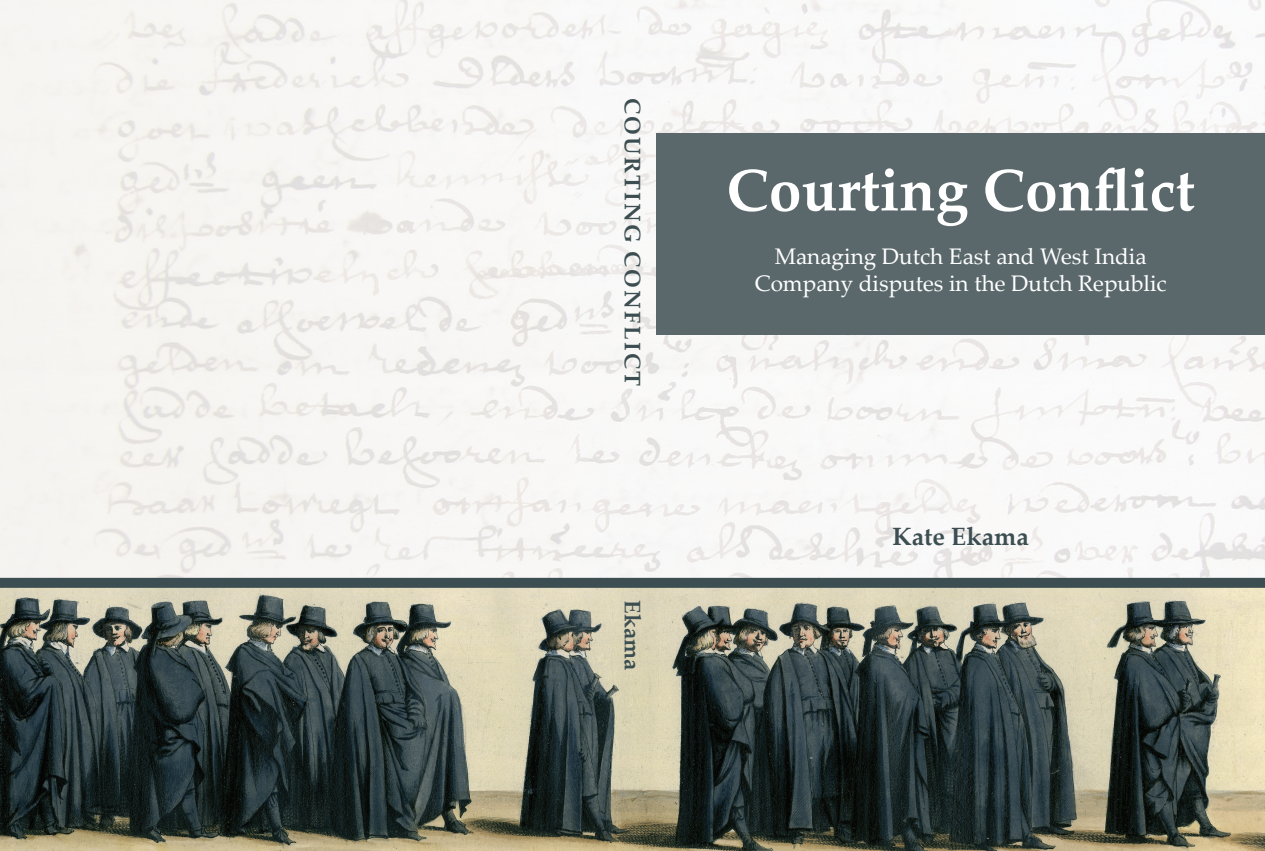
<style>
.page{position:relative;width:1265px;height:851px;background:#fff}
.page>*{position:absolute;margin:0;border:0;box-sizing:border-box;transform-origin:0 0}
.t1{font:700 58.75px "Palatino Linotype";color:#fff}
.t2{font:700 25px "Palatino Linotype";color:#3c4e51}
.t3{font:22.5px/27px "Palatino Linotype";color:#fff;text-align:center}
.t4{font:700 22.5px "Palatino Linotype";letter-spacing:.1em;color:#3c4e51}
</style>
<div class="page">
<img style="left:0;top:0;width:1265px;height:577px">
<img style="left:0;top:587px;width:1265px;height:263px">
<div style="left:0;top:577px;width:1265px;height:10px;background:#3c4e51"></div>
<div style="left:656px;top:134px;width:609px;height:201px;background:#5a686c"></div>
<p class="t4" style="left:648px;top:97px;width:290px;rotate:90deg">Courting Conflict</p>
<p class="t4" style="left:648px;top:600px;width:71px;rotate:90deg">Ekama</p>
<h1 class="t1" style="left:726px;top:149px;width:470px">Courting Conflict</h1>
<p class="t3" style="left:755px;top:242px;width:413px">Managing Dutch East and West India<br>Company disputes in the Dutch Republic</p>
<p class="t2" style="left:892px;top:518px;width:138px">Kate Ekama</p>
</div>
